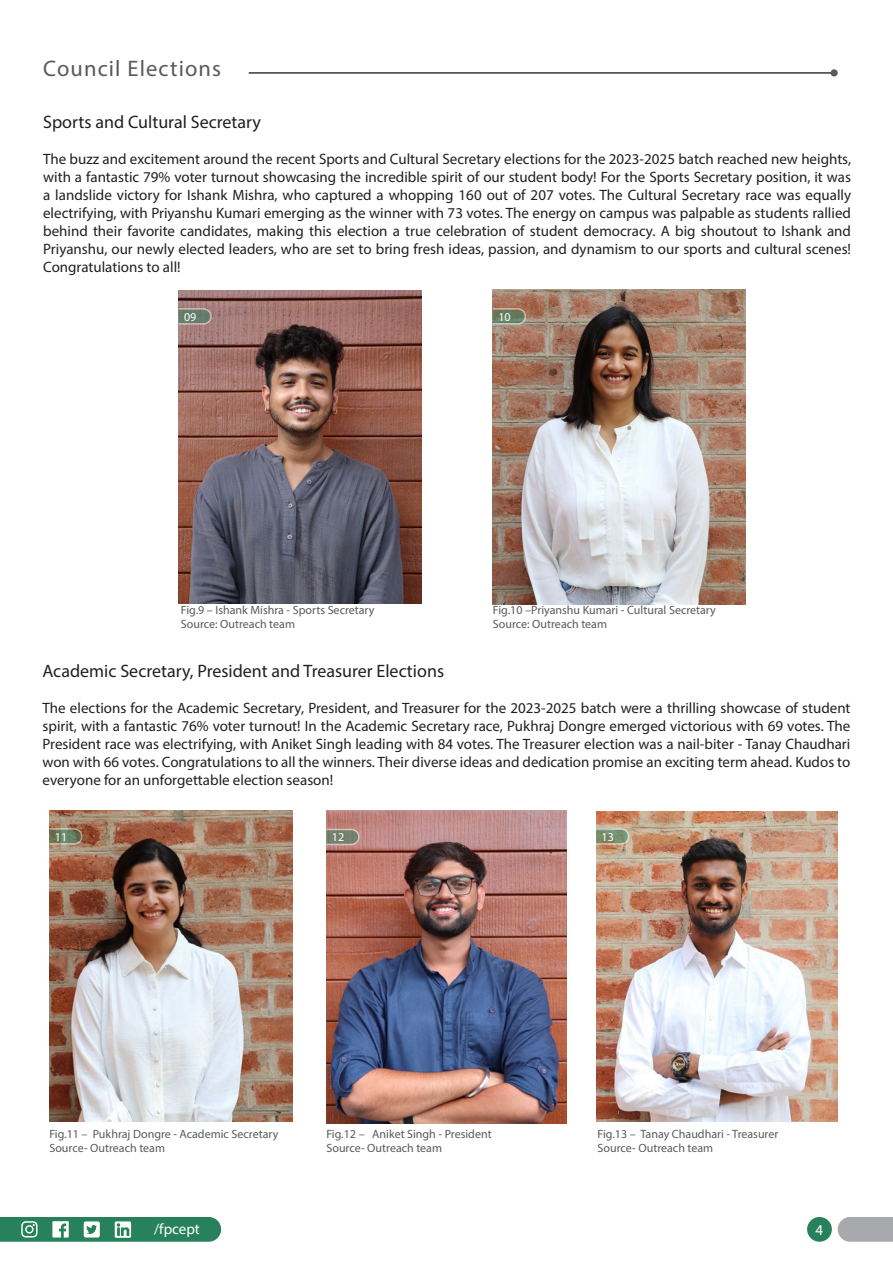
<style>
.page{position:relative;width:893px;height:1263px;background:#fff}
.page>*{position:absolute;margin:0;border:0;box-sizing:border-box;transform-origin:0 0}
.t1{font:22.5px "Myriad Pro";letter-spacing:.05em;color:#58595b}
.t2{font:18px "Myriad Pro";color:#231f20}
.t3{font:15px/18px "Myriad Pro";color:#231f20;text-align:justify}
.t4{font:15px "Myriad Pro";color:#fff}
.t5{font:12px "Myriad Pro";color:#575a5c}
.t6{font:12px "Myriad Pro";color:#fff}
</style>
<div class="page">
<svg style="left:838px;top:1217px;width:55px;height:25px"></svg>
<svg style="left:0;top:1217px;width:221px;height:25px;background:#479375"></svg>
<div style="left:807px;top:1217px;width:25px;height:25px;background:#27815d;border-radius:50%"></div>
<img style="left:49px;top:810px;width:243px;height:311px">
<img style="left:326px;top:810px;width:241px;height:314px">
<img style="left:596px;top:812px;width:242px;height:310px">
<img style="left:179px;top:290px;width:242px;height:313px">
<img style="left:493px;top:289px;width:252px;height:315px">
<hr style="left:249px;top:72px;width:585px;height:2px;background:#58595b">
<div style="left:830px;top:69px;width:8px;height:8px;background:#58595b;border-radius:50%"></div>
<svg style="left:49px;top:827px;width:34px;height:18px"></svg>
<svg style="left:326px;top:828px;width:34px;height:18px"></svg>
<svg style="left:596px;top:827px;width:34px;height:18px"></svg>
<svg style="left:492px;top:307px;width:35px;height:18px"></svg>
<svg style="left:178px;top:307px;width:34px;height:18px"></svg>
<p class="t1" style="left:43px;top:55px;width:179px">Council Elections</p>
<p class="t2" style="left:43px;top:111px;width:219px">Sports and Cultural Secretary</p>
<p class="t3" style="left:43px;top:150px;width:809px">The buzz and excitement around the recent Sports and Cultural Secretary elections for the 2023-2025 batch reached new heights, with a fantastic 79% voter turnout showcasing the incredible spirit of our student body! For the Sports Secretary position, it was a landslide victory for Ishank Mishra, who captured a whopping 160 out of 207 votes. The Cultural Secretary race was equally electrifying, with Priyanshu Kumari emerging as the winner with 73 votes. The energy on campus was palpable as students rallied behind their favorite candidates, making this election a true celebration of student democracy. A big shoutout to Ishank and Priyanshu, our newly elected leaders, who are set to bring fresh ideas, passion, and dynamism to our sports and cultural scenes!<br>Congratulations to all!</p>
<p class="t6" style="left:184px;top:309px;width:14px">09</p>
<p class="t6" style="left:498px;top:309px;width:14px">10</p>
<p class="t5" style="left:181px;top:602px;width:195px">Fig.9 – Ishank Mishra - Sports Secretary</p>
<p class="t5" style="left:181px;top:617px;width:116px">Source: Outreach team</p>
<p class="t5" style="left:493px;top:602px;width:224px">Fig.10 –Priyanshu Kumari - Cultural Secretary</p>
<p class="t5" style="left:493px;top:617px;width:116px">Source: Outreach team</p>
<p class="t2" style="left:43px;top:660px;width:403px">Academic Secretary, President and Treasurer Elections</p>
<p class="t3" style="left:43px;top:698px;width:809px">The elections for the Academic Secretary, President, and Treasurer for the 2023-2025 batch were a thrilling showcase of student spirit, with a fantastic 76% voter turnout! In the Academic Secretary race, Pukhraj Dongre emerged victorious with 69 votes. The President race was electrifying, with Aniket Singh leading with 84 votes. The Treasurer election was a nail-biter - Tanay Chaudhari won with 66 votes. Congratulations to all the winners. Their diverse ideas and dedication promise an exciting term ahead. Kudos to everyone for an unforgettable election season!</p>
<p class="t6" style="left:55px;top:829px;width:14px">11</p>
<p class="t6" style="left:332px;top:830px;width:14px">12</p>
<p class="t6" style="left:602px;top:829px;width:14px">13</p>
<p class="t5" style="left:49px;top:1126px;width:230px">Fig.11 – Pukhraj Dongre - Academic Secretary</p>
<p class="t5" style="left:49px;top:1141px;width:117px">Source- Outreach team</p>
<p class="t5" style="left:326px;top:1126px;width:167px">Fig.12 – Aniket Singh - President</p>
<p class="t5" style="left:326px;top:1141px;width:117px">Source- Outreach team</p>
<p class="t5" style="left:598px;top:1126px;width:182px">Fig.13 – Tanay Chaudhari - Treasurer</p>
<p class="t5" style="left:598px;top:1141px;width:117px">Source- Outreach team</p>
<p class="t4" style="left:154px;top:1220px;width:47px">/fpcept</p>
<p class="t4" style="left:816px;top:1221px;width:9px">4</p>
</div>
